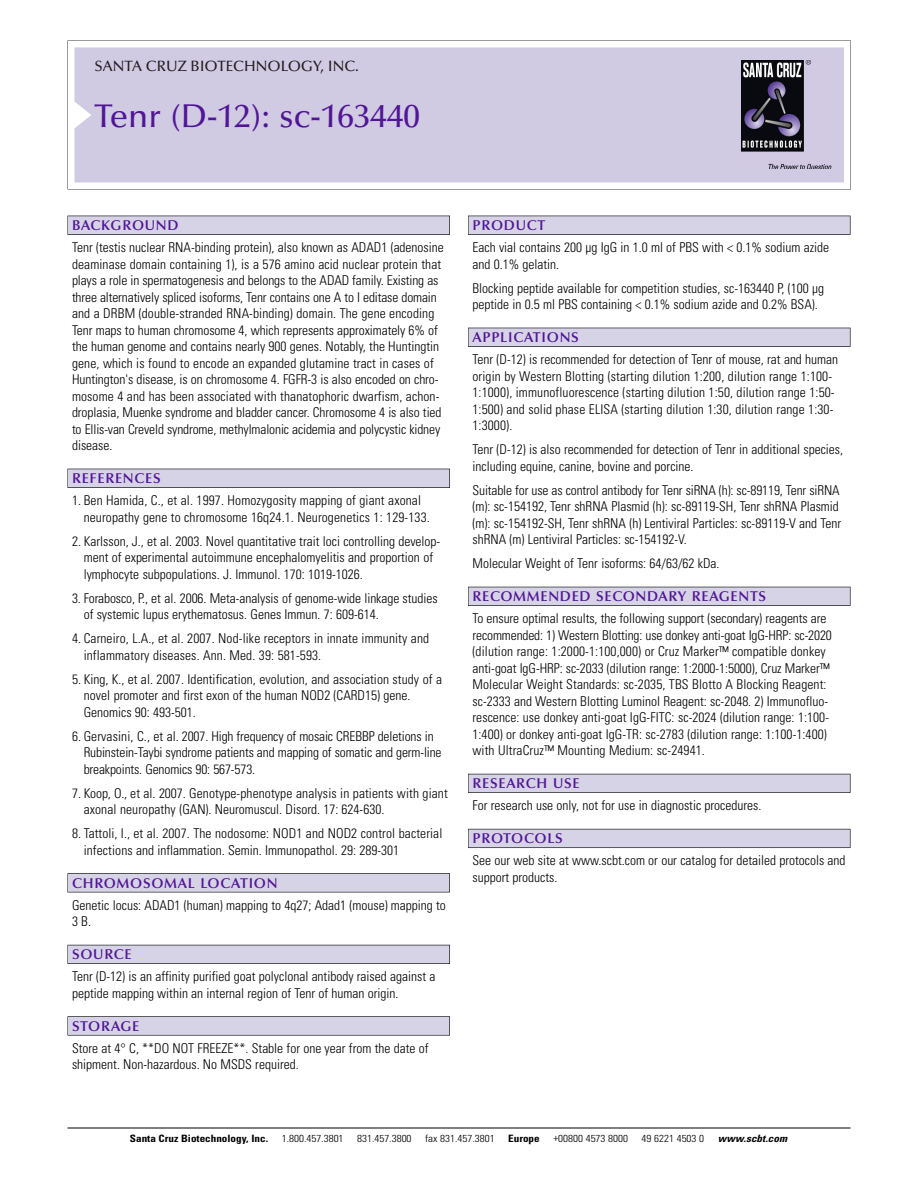
<style>
.page{position:relative;width:918px;height:1188px;background:#fff}
.page>*{position:absolute;margin:0;border:0;box-sizing:border-box;transform-origin:0 0}
.t1{font:500 33px "Optima";color:#511695}
.t2{font:500 15px "Optima";color:#231f20}
.t3{font:600 14.25px "Optima";letter-spacing:.05em;color:#511695}
.t4{font:300 condensed 13.5px/16.5px "Univers";color:#000}
.t5{font:300 condensed 10.2px "Univers";color:#000;scale:1.1 1}
.t6{font:700 condensed 10.2px "Univers";color:#000;scale:1.1 1}
.t7{font:italic 700 condensed 10.2px "Univers";letter-spacing:.005em;color:#000;scale:1.1 1}
</style>
<div class="page">
<svg style="left:68px;top:40px;width:783px;height:149px"></svg>
<div style="left:74px;top:47px;width:770px;height:135px;background:#d1cae3"></div>
<img style="left:741px;top:60px;width:90px;height:108px">
<div style="left:68px;top:216px;width:382px;height:19px;background:#525155"></div>
<div style="left:68px;top:216px;width:381px;height:18px;background:#d7d3e7"></div>
<div style="left:68px;top:469px;width:382px;height:19px;background:#515055"></div>
<div style="left:68px;top:469px;width:381px;height:18px;background:#d7d3e7"></div>
<div style="left:68px;top:873px;width:382px;height:19px;background:#545357"></div>
<div style="left:68px;top:874px;width:381px;height:18px;background:#d7d3e7"></div>
<div style="left:68px;top:945px;width:382px;height:19px;background:#54535a"></div>
<div style="left:68px;top:945px;width:381px;height:18px;background:#d7d3e7"></div>
<svg style="left:68px;top:1016px;width:382px;height:20px"></svg>
<div style="left:68px;top:1017px;width:381px;height:18px;background:#d7d3e7"></div>
<div style="left:468px;top:216px;width:382px;height:19px;background:#525155"></div>
<div style="left:468px;top:216px;width:382px;height:18px;background:#d7d3e7"></div>
<div style="left:468px;top:328px;width:382px;height:19px;background:#515055"></div>
<div style="left:468px;top:328px;width:382px;height:18px;background:#d7d3e7"></div>
<div style="left:468px;top:587px;width:382px;height:19px;background:#525158"></div>
<div style="left:468px;top:587px;width:382px;height:18px;background:#d7d3e7"></div>
<div style="left:468px;top:774px;width:382px;height:19px;background:#54535a"></div>
<div style="left:468px;top:774px;width:382px;height:18px;background:#d7d3e7"></div>
<div style="left:468px;top:829px;width:382px;height:19px;background:#5b5a62"></div>
<div style="left:468px;top:829px;width:382px;height:18px;background:#d7d3e7"></div>
<hr style="left:68px;top:1128px;width:782px;height:1px;background:#000">
<p class="t2" style="left:94px;top:61px;width:266px">SANTA CRUZ BIOTECHNOLOGY, INC.</p>
<h1 class="t1" style="left:94px;top:103px;width:327px">Tenr (D-12): sc-163440</h1>
<p class="t3" style="left:72px;top:219px;width:108px">BACKGROUND</p>
<p class="t4" style="left:72px;top:240px;width:373px">Tenr (testis nuclear RNA-binding protein), also known as ADAD1 (adenosine deaminase domain containing 1), is a 576 amino acid nuclear protein that plays a role in spermatogenesis and belongs to the ADAD family. Existing as three alternatively spliced isoforms, Tenr contains one A to I editase domain and a DRBM (double-stranded RNA-binding) domain. The gene encoding Tenr maps to human chromosome 4, which represents approximately 6% of the human genome and contains nearly 900 genes. Notably, the Huntingtin gene, which is found to encode an expanded glutamine tract in cases of Huntington's disease, is on chromosome 4. FGFR-3 is also encoded on chro&shy;mosome 4 and has been associated with thanatophoric dwarfism, achon&shy;droplasia, Muenke syndrome and bladder cancer. Chromosome 4 is also tied to Ellis-van Creveld syndrome, methylmalonic acidemia and polycystic kidney disease.</p>
<p class="t3" style="left:72px;top:473px;width:90px">REFERENCES</p>
<p class="t4" style="left:84px;top:493px;width:348px;text-indent:-12px">1. Ben Hamida, C., et al. 1997. Homozygosity mapping of giant axonal neuropathy gene to chromosome 16q24.1. Neurogenetics 1: 129-133.</p>
<p class="t4" style="left:84px;top:534px;width:358px;text-indent:-12px">2. Karlsson, J., et al. 2003. Novel quantitative trait loci controlling develop&shy;ment of experimental autoimmune encephalomyelitis and proportion of lymphocyte subpopulations. J. Immunol. 170: 1019-1026.</p>
<p class="t4" style="left:84px;top:591px;width:355px;text-indent:-12px">3. Forabosco, P., et al. 2006. Meta-analysis of genome-wide linkage studies of systemic lupus erythematosus. Genes Immun. 7: 609-614.</p>
<p class="t4" style="left:84px;top:631px;width:347px;text-indent:-12px">4. Carneiro, L.A., et al. 2007. Nod-like receptors in innate immunity and inflammatory diseases. Ann. Med. 39: 581-593.</p>
<p class="t4" style="left:84px;top:672px;width:360px;text-indent:-12px">5. King, K., et al. 2007. Identification, evolution, and association study of a novel promoter and first exon of the human NOD2 (CARD15) gene.<br>Genomics 90: 493-501.</p>
<p class="t4" style="left:84px;top:729px;width:359px;text-indent:-12px">6. Gervasini, C., et al. 2007. High frequency of mosaic CREBBP deletions in<br>Rubinstein-Taybi syndrome patients and mapping of somatic and germ-line breakpoints. Genomics 90: 567-573.</p>
<p class="t4" style="left:84px;top:786px;width:366px;text-indent:-12px">7. Koop, O., et al. 2007. Genotype-phenotype analysis in patients with giant axonal neuropathy (GAN). Neuromuscul. Disord. 17: 624-630.</p>
<p class="t4" style="left:84px;top:826px;width:360px;text-indent:-12px">8. Tattoli, I., et al. 2007. The nodosome: NOD1 and NOD2 control bacterial infections and inflammation. Semin. Immunopathol. 29: 289-301</p>
<p class="t3" style="left:72px;top:877px;width:207px">CHROMOSOMAL LOCATION</p>
<p class="t4" style="left:72px;top:898px;width:375px">Genetic locus: ADAD1 (human) mapping to 4q27; Adad1 (mouse) mapping to<br>3 B.</p>
<p class="t3" style="left:72px;top:949px;width:61px">SOURCE</p>
<p class="t4" style="left:72px;top:969px;width:365px">Tenr (D-12) is an affinity purified goat polyclonal antibody raised against a peptide mapping within an internal region of Tenr of human origin.</p>
<p class="t3" style="left:72px;top:1020px;width:69px">STORAGE</p>
<p class="t4" style="left:72px;top:1041px;width:358px">Store at 4° C, **DO NOT FREEZE**. Stable for one year from the date of shipment. Non-hazardous. No MSDS required.</p>
<p class="t3" style="left:473px;top:219px;width:74px">PRODUCT</p>
<p class="t4" style="left:473px;top:240px;width:358px">Each vial contains 200 µg IgG in 1.0 ml of PBS with &lt; 0.1% sodium azide and 0.1% gelatin.</p>
<p class="t4" style="left:473px;top:281px;width:353px">Blocking peptide available for competition studies, sc-163440 P, (100 µg peptide in 0.5 ml PBS containing &lt; 0.1% sodium azide and 0.2% BSA).</p>
<p class="t3" style="left:473px;top:332px;width:108px">APPLICATIONS</p>
<p class="t4" style="left:473px;top:352px;width:367px">Tenr (D-12) is recommended for detection of Tenr of mouse, rat and human origin by Western Blotting (starting dilution 1:200, dilution range 1:100- 1:1000), immunofluorescence (starting dilution 1:50, dilution range 1:50- 1:500) and solid phase ELISA (starting dilution 1:30, dilution range 1:30- 1:3000).</p>
<p class="t4" style="left:473px;top:442px;width:372px">Tenr (D-12) is also recommended for detection of Tenr in additional species, including equine, canine, bovine and porcine.</p>
<p class="t4" style="left:473px;top:483px;width:370px">Suitable for use as control antibody for Tenr siRNA (h): sc-89119, Tenr siRNA (m): sc-154192, Tenr shRNA Plasmid (h): sc-89119-SH, Tenr shRNA Plasmid (m): sc-154192-SH, Tenr shRNA (h) Lentiviral Particles: sc-89119-V and Tenr shRNA (m) Lentiviral Particles: sc-154192-V.</p>
<p class="t4" style="left:473px;top:556px;width:249px">Molecular Weight of Tenr isoforms: 64/63/62 kDa.</p>
<p class="t3" style="left:473px;top:591px;width:295px">RECOMMENDED SECONDARY REAGENTS</p>
<p class="t4" style="left:473px;top:611px;width:361px">To ensure optimal results, the following support (secondary) reagents are recommended: 1) Western Blotting: use donkey anti-goat IgG-HRP: sc-2020 (dilution range: 1:2000-1:100,000) or Cruz Marker™ compatible donkey anti-goat IgG-HRP: sc-2033 (dilution range: 1:2000-1:5000), Cruz Marker™ Molecular Weight Standards: sc-2035, TBS Blotto A Blocking Reagent: sc-2333 and Western Blotting Luminol Reagent: sc-2048. 2) Immunofluo&shy;rescence: use donkey anti-goat IgG-FITC: sc-2024 (dilution range: 1:100- 1:400) or donkey anti-goat IgG-TR: sc-2783 (dilution range: 1:100-1:400) with UltraCruz™ Mounting Medium: sc-24941.</p>
<p class="t3" style="left:473px;top:778px;width:109px">RESEARCH USE</p>
<p class="t4" style="left:473px;top:798px;width:290px">For research use only, not for use in diagnostic procedures.</p>
<p class="t3" style="left:473px;top:833px;width:92px">PROTOCOLS</p>
<p class="t4" style="left:473px;top:853px;width:375px">See our web site at www.scbt.com or our catalog for detailed protocols and support products.</p>
<p class="t6" style="left:130px;top:1135px;width:127px">Santa Cruz Biotechnology, Inc.</p>
<p class="t5" style="left:282px;top:1135px;width:58px">1.800.457.3801</p>
<p class="t5" style="left:357px;top:1135px;width:51px">831.457.3800</p>
<p class="t5" style="left:425px;top:1135px;width:65px">fax 831.457.3801</p>
<p class="t6" style="left:508px;top:1135px;width:30px">Europe</p>
<p class="t5" style="left:553px;top:1135px;width:69px">+00800 4573 8000</p>
<p class="t5" style="left:642px;top:1135px;width:58px">49 6221 4503 0</p>
<p class="t7" style="left:718px;top:1135px;width:64px">www.scbt.com</p>
</div>
